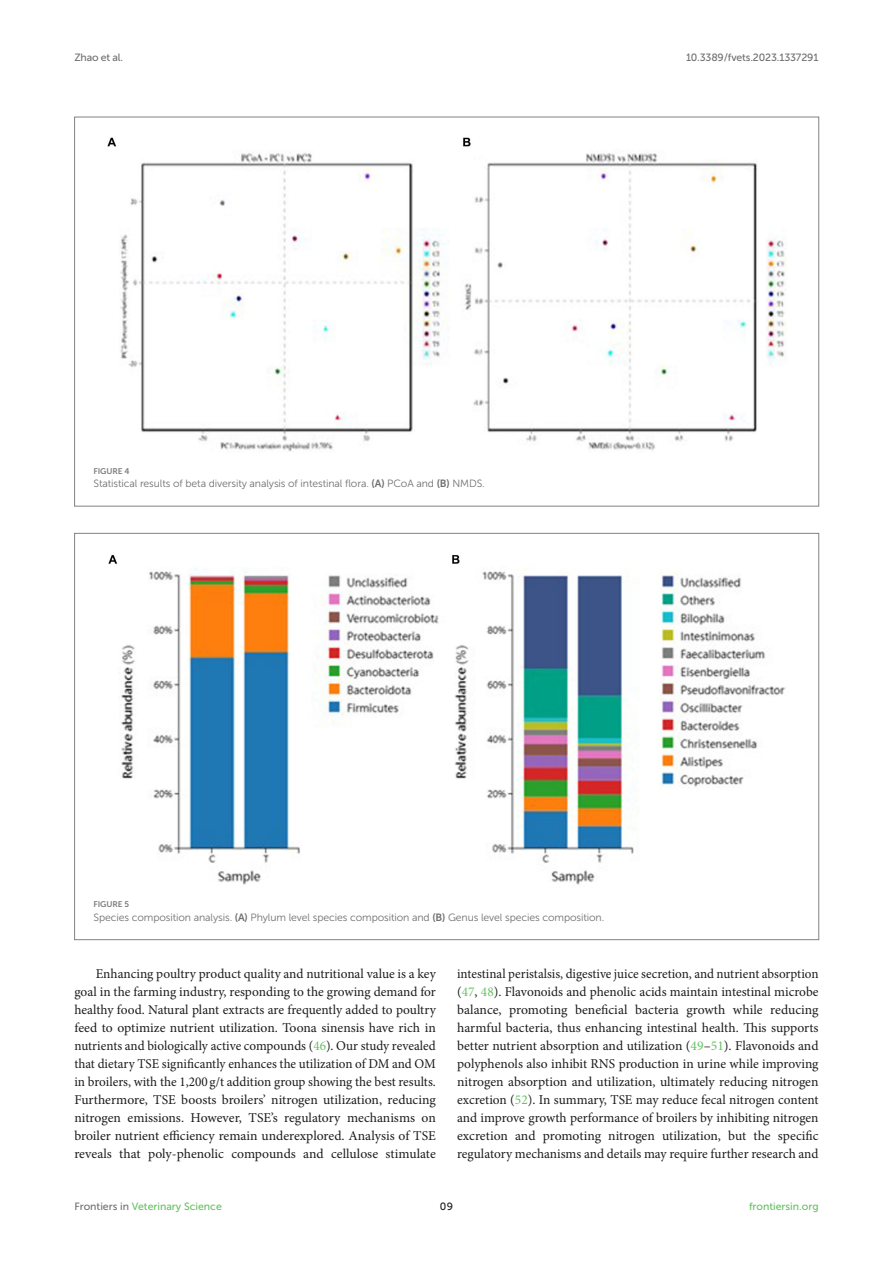
<style>
.page{position:relative;width:893px;height:1263px;background:#fff}
.page>*{position:absolute;margin:0;border:0;box-sizing:border-box;transform-origin:0 0}
.TEXT{font:13.5px/18px "Minion Pro";color:#1b1c1b;text-align:justify}
.FIG_LEG{font:10.5px "Museo Sans 300";letter-spacing:-.01em;color:#706f70}
.t1{font:10.5px "Museo Sans 500";color:#65c161}
.t2{font:10.5px "Museo Sans 500";letter-spacing:-.015em;color:#706f70}
.t3{font:10.5px "Museo Sans 500";color:#1b1c1b}
.FIG_HD{font:8.25px "Museo Sans 700";letter-spacing:-.01em;color:#7e7f7f}
.s1{font-family:"Museo Sans 700"}
.s2{color:#65c161}
.s3{color:#706f70}
</style>
<div class="page">
<img style="left:107px;top:137px;width:680px;height:315px">
<img style="left:108px;top:555px;width:678px;height:330px">
<p class="t2" style="left:74px;top:51px;width:50px">Zhao et al.</p>
<p class="t2" style="left:686px;top:51px;width:134px">10.3389/fvets.2023.1337291</p>
<p class="FIG_HD" style="left:94px;top:466px;width:37px">FIGURE 4</p>
<p class="FIG_LEG" style="left:94px;top:478px;width:393px">Statistical results of beta diversity analysis of intestinal flora. <span class="s1">(A)</span> PCoA and <span class="s1">(B)</span> NMDS.</p>
<p class="FIG_HD" style="left:94px;top:900px;width:37px">FIGURE 5</p>
<p class="FIG_LEG" style="left:94px;top:911px;width:512px">Species composition analysis. <span class="s1">(A)</span> Phylum level species composition and <span class="s1">(B)</span> Genus level species composition.</p>
<p class="TEXT" style="left:74px;top:965px;width:363px;text-indent:21px">Enhancing poultry product quality and nutritional value is a key goal in the farming industry, responding to the growing demand for healthy food. Natural plant extracts are frequently added to poultry feed to optimize nutrient utilization. Toona sinensis have rich in nutrients and biologically active compounds (<span class="s2">46</span>). Our study revealed that dietary TSE significantly enhances the utilization of DM and OM in broilers, with the 1,200 g/t addition group showing the best results.<br>Furthermore, TSE boosts broilers’ nitrogen utilization, reducing nitrogen emissions. However, TSE’s regulatory mechanisms on broiler nutrient efficiency remain underexplored. Analysis of TSE reveals that poly-phenolic compounds and cellulose stimulate</p>
<p class="TEXT" style="left:457px;top:965px;width:363px">intestinal peristalsis, digestive juice secretion, and nutrient absorption (<span class="s2">47</span>, <span class="s2">48</span>). Flavonoids and phenolic acids maintain intestinal microbe balance, promoting beneficial bacteria growth while reducing harmful bacteria, thus enhancing intestinal health. This supports better nutrient absorption and utilization (<span class="s2">49</span>–<span class="s2">51</span>). Flavonoids and polyphenols also inhibit RNS production in urine while improving nitrogen absorption and utilization, ultimately reducing nitrogen excretion (<span class="s2">52</span>). In summary, TSE may reduce fecal nitrogen content and improve growth performance of broilers by inhibiting nitrogen excretion and promoting nitrogen utilization, but the specific regulatory mechanisms and details may require further research and</p>
<p class="t1" style="left:74px;top:1200px;width:149px"><span class="s3">Frontiers in</span> Veterinary Science</p>
<p class="t3" style="left:440px;top:1200px;width:15px">09</p>
<p class="t1" style="left:749px;top:1200px;width:71px">frontiersin.org</p>
</div>
